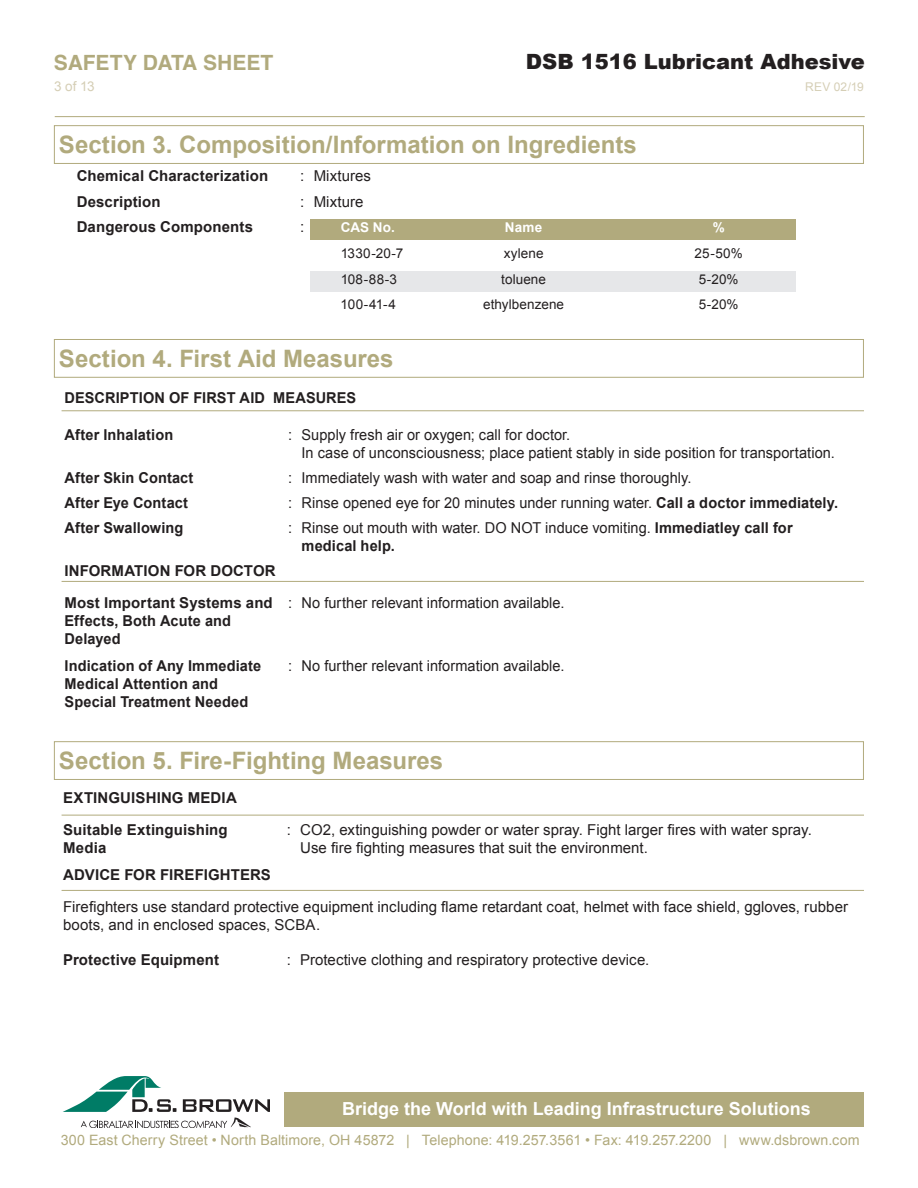
<style>
.page{position:relative;width:918px;height:1188px;background:#fff}
.page>*{position:absolute;margin:0;border:0;box-sizing:border-box;transform-origin:0 0}
.t1{font:700 24px "Arial";color:#b1aa7d}
.t2{font:900 21px "Arial";color:#231f20}
.t3{font:700 21px "Helvetica";letter-spacing:-.005em;color:#b1aa7d}
.t4{font:700 18px "Arial";color:#fff}
.t5{font:15px/18px "Arial";color:#231f20}
.t6{font:700 15px/32.1px "Arial";letter-spacing:.01em;color:#231f20}
.t7{font:14.25px "Arial";letter-spacing:.005em;color:#b1aa7d}
.t8{font:13.5px "Arial";letter-spacing:.005em;color:#231f20}
.t9{font:700 13.5px "Arial";letter-spacing:.015em;color:#fff}
.t10{font:13.5px "Arial";color:#d5ceb5}
.t11{font:12px "Arial";letter-spacing:.015em;color:#d5ceb5}
.s1{font-weight:700}
.s2{font-weight:400}
</style>
<div class="page">
<div style="left:285px;top:1092px;width:579px;height:35px;background:#b1aa7d"></div>
<hr style="left:55px;top:116px;width:810px;height:1px;background:#b1aa7d">
<svg style="left:63px;top:1076px;width:207px;height:51px"></svg>
<div style="left:310px;top:271px;width:486px;height:20px;background:#e6e7e9"></div>
<div style="left:310px;top:220px;width:486px;height:20px;background:#b1aa7d"></div>
<div style="left:54px;top:125px;width:810px;height:39px;border:1px solid #b1aa7d"></div>
<div style="left:54px;top:339px;width:810px;height:39px;border:1px solid #b1aa7d"></div>
<hr style="left:62px;top:410px;width:802px;height:1px;background:#b1aa7d">
<div style="left:54px;top:741px;width:810px;height:39px;border:1px solid #b1aa7d"></div>
<svg style="left:297px;top:814px;width:516px;height:1px"></svg>
<hr style="left:62px;top:815px;width:802px;height:1px;background:#b1aa7d">
<hr style="left:62px;top:890px;width:802px;height:1px;background:#b1aa7d">
<hr style="left:62px;top:581px;width:802px;height:1px;background:#b1aa7d">
<h2 class="t3" style="left:54px;top:45px;width:221px">SAFETY DATA SHEET</h2>
<h2 class="t2" style="left:526px;top:46px;width:341px">DSB 1516 Lubricant Adhesive</h2>
<p class="t11" style="left:805px;top:79px;width:60px">REV 02/19</p>
<p class="t10" style="left:54px;top:77px;width:42px">3 of 13</p>
<h1 class="t1" style="left:59px;top:129px;width:579px">Section 3. Composition/Information on Ingredients</h1>
<p class="t6" style="left:77px;top:160px;width:193px">Chemical Characterization</p>
<p class="t5" style="left:300px;top:167px;width:72px">: Mixtures</p>
<p class="t6" style="left:77px;top:186px;width:85px">Description</p>
<p class="t5" style="left:300px;top:192px;width:65px">: Mixture</p>
<p class="t6" style="left:77px;top:211px;width:178px">Dangerous Components</p>
<p class="t5" style="left:300px;top:218px;width:6px">:</p>
<p class="t9" style="left:341px;top:219px;width:56px">CAS No.</p>
<p class="t9" style="left:505px;top:219px;width:39px">Name</p>
<p class="t9" style="left:713px;top:219px;width:14px">%</p>
<p class="t8" style="left:341px;top:244px;width:64px">1330-20-7</p>
<p class="t8" style="left:504px;top:244px;width:41px">xylene</p>
<p class="t8" style="left:695px;top:244px;width:50px">25-50%</p>
<p class="t8" style="left:341px;top:270px;width:58px">108-88-3</p>
<p class="t8" style="left:501px;top:270px;width:46px">toluene</p>
<p class="t8" style="left:699px;top:270px;width:41px">5-20%</p>
<p class="t8" style="left:341px;top:296px;width:57px">100-41-4</p>
<p class="t8" style="left:483px;top:296px;width:82px">ethylbenzene</p>
<p class="t8" style="left:699px;top:296px;width:41px">5-20%</p>
<h1 class="t1" style="left:59px;top:343px;width:336px">Section 4. First Aid Measures</h1>
<p class="t6" style="left:65px;top:382px;width:293px">DESCRIPTION OF FIRST AID MEASURES</p>
<p class="t6" style="left:65px;top:419px;width:110px">After Inhalation</p>
<p class="t5" style="left:302px;top:426px;width:535px;text-indent:-14px">: Supply fresh air or oxygen; call for doctor.<br>In case of unconsciousness; place patient stably in side position for transportation.</p>
<p class="t6" style="left:65px;top:462px;width:130px">After Skin Contact</p>
<p class="t5" style="left:288px;top:469px;width:405px">: Immediately wash with water and soap and rinse thoroughly.</p>
<p class="t6" style="left:65px;top:487px;width:125px">After Eye Contact</p>
<p class="t5" style="left:288px;top:494px;width:552px">: Rinse opened eye for 20 minutes under running water. <span class="s1">Call a doctor immediately.</span></p>
<p class="t6" style="left:65px;top:512px;width:120px">After Swallowing</p>
<p class="t5" style="left:302px;top:519px;width:493px;text-indent:-14px">: Rinse out mouth with water. DO NOT induce vomiting. <span class="s1">Immediatley call for medical help.</span></p>
<p class="t6" style="left:65px;top:555px;width:501px">INFORMATION FOR DOCTOR<br>Most Important Systems and <span class="s2">: No further relevant information available.</span></p>
<p class="t6" style="left:65px;top:612px;width:168px;line-height:18px">Effects, Both Acute and<br>Delayed</p>
<p class="t6" style="left:65px;top:650px;width:198px">Indication of Any Immediate</p>
<p class="t5" style="left:288px;top:657px;width:278px">: No further relevant information available.</p>
<p class="t6" style="left:65px;top:675px;width:185px;line-height:18px">Medical Attention and<br>Special Treatment Needed</p>
<h1 class="t1" style="left:59px;top:745px;width:386px">Section 5. Fire-Fighting Measures</h1>
<p class="t6" style="left:63px;top:782px;width:175px">EXTINGUISHING MEDIA<br>Suitable Extinguishing</p>
<p class="t5" style="left:287px;top:821px;width:527px">: CO2, extinguishing powder or water spray. Fight larger fires with water spray.</p>
<p class="t6" style="left:63px;top:832px;width:45px">Media</p>
<p class="t5" style="left:300px;top:839px;width:349px">Use fire fighting measures that suit the environment.</p>
<p class="t6" style="left:63px;top:860px;width:209px">ADVICE FOR FIREFIGHTERS</p>
<p class="t5" style="left:63px;top:898px;width:786px">Firefighters use standard protective equipment including flame retardant coat, helmet with face shield, ggloves, rubber boots, and in enclosed spaces, SCBA.</p>
<p class="t6" style="left:63px;top:944px;width:157px">Protective Equipment</p>
<p class="t5" style="left:287px;top:951px;width:364px">: Protective clothing and respiratory protective device.</p>
<p class="t4" style="left:342px;top:1097px;width:470px">Bridge the World with Leading Infrastructure Solutions</p>
<p class="t7" style="left:61px;top:1131px;width:800px">300 East Cherry Street • North Baltimore, OH 45872 | Telephone: 419.257.3561 • Fax: 419.257.2200 | www.dsbrown.com</p>
</div>
